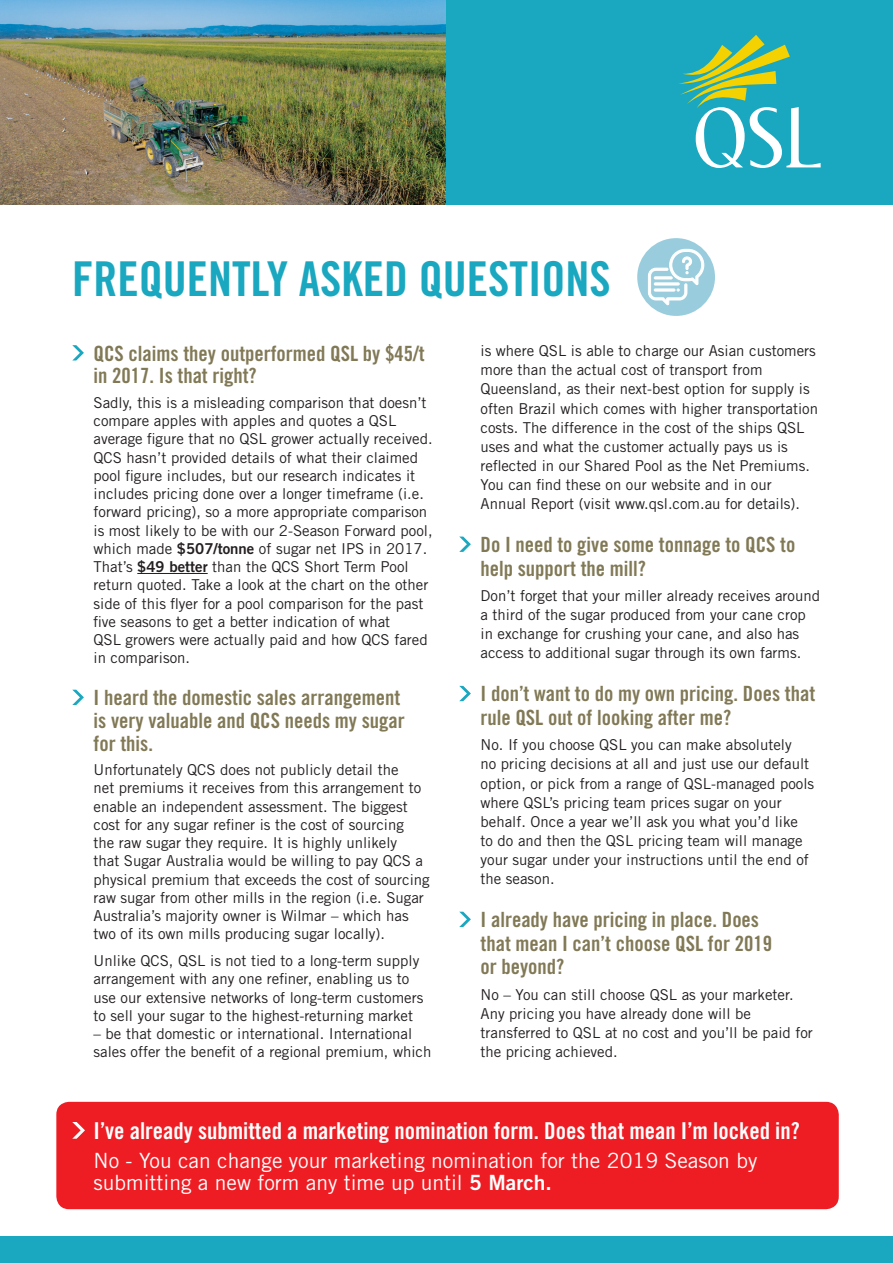
<style>
.page{position:relative;width:893px;height:1263px;background:#fff}
.page>*{position:absolute;margin:0;border:0;box-sizing:border-box;transform-origin:0 0}
.t1{font:48px "Trade Gothic Bold Cond Twenty";color:#1aa7c0}
.t2{font:23.25px "Trade Gothic Bold Cond Twenty";color:#fff}
.t3{font:21px/23.7px "Trade Gothic Bold Cond Twenty";color:#817956}
.t4{font:21px/22.5px "Trade Gothic";color:#fff}
.t5{font:15px/18.3px "Trade Gothic";color:#231f20}
.s1{font-family:"Trade Gothic Bold Two"}
</style>
<div class="page">
<img style="left:0;top:0;width:446px;height:204px">
<div style="left:0;top:1237px;width:893px;height:26px;background:#1aa7c0"></div>
<hr style="left:137px;top:573px;width:71px;height:1px;background:#231f20">
<svg style="left:72px;top:345px;width:12px;height:15px"></svg>
<svg style="left:72px;top:690px;width:12px;height:15px"></svg>
<svg style="left:459px;top:537px;width:12px;height:15px"></svg>
<svg style="left:459px;top:686px;width:12px;height:15px"></svg>
<svg style="left:459px;top:912px;width:12px;height:15px"></svg>
<div style="left:446px;top:0;width:447px;height:204px;background:#1aa7c0"></div>
<svg style="left:679px;top:35px;width:142px;height:133px"></svg>
<div style="left:637px;top:238px;width:78px;height:78px;background:#99cddd;border-radius:50%"></div>
<svg style="left:648px;top:249px;width:56px;height:56px"></svg>
<div style="left:56px;top:1102px;width:783px;height:107px;background:#ee1d23;border-radius:13px"></div>
<svg style="left:72px;top:1122px;width:13px;height:17px"></svg>
<h1 class="t1" style="left:72px;top:250px;width:540px">FREQUENTLY ASKED QUESTIONS</h1>
<h3 class="t3" style="left:94px;top:341px;width:333px;line-height:22.8px">QCS claims they outperformed QSL by $45/t in 2017. Is that right?</h3>
<p class="t5" style="left:94px;top:393px;width:341px">Sadly, this is a misleading comparison that doesn’t compare apples with apples and quotes a QSL average figure that no QSL grower actually received.<br>QCS hasn’t provided details of what their claimed pool figure includes, but our research indicates it includes pricing done over a longer timeframe (i.e. forward pricing), so a more appropriate comparison is most likely to be with our 2-Season Forward pool, which made <span class="s1">$507/tonne</span> of sugar net IPS in 2017.<br>That’s <span class="s1">$49 better</span> than the QCS Short Term Pool return quoted. Take a look at the chart on the other side of this flyer for a pool comparison for the past five seasons to get a better indication of what<br>QSL growers were actually paid and how QCS fared in comparison.</p>
<h3 class="t3" style="left:94px;top:686px;width:313px;line-height:22.8px">I heard the domestic sales arrangement is very valuable and QCS needs my sugar for this.</h3>
<p class="t5" style="left:94px;top:760px;width:338px">Unfortunately QCS does not publicly detail the<br>net premiums it receives from this arrangement to enable an independent assessment. The biggest cost for any sugar refiner is the cost of sourcing<br>the raw sugar they require. It is highly unlikely<br>that Sugar Australia would be willing to pay QCS a physical premium that exceeds the cost of sourcing raw sugar from other mills in the region (i.e. Sugar Australia’s majority owner is Wilmar – which has two of its own mills producing sugar locally).</p>
<p class="t5" style="left:94px;top:951px;width:331px">Unlike QCS, QSL is not tied to a long-term supply arrangement with any one refiner, enabling us to use our extensive networks of long-term customers to sell your sugar to the highest-returning market</p>
<p class="t5" style="left:94px;top:1024px;width:339px">– be that domestic or international. International sales offer the benefit of a regional premium, which</p>
<p class="t5" style="left:480px;top:341px;width:339px;line-height:19px">is where QSL is able to charge our Asian customers more than the actual cost of transport from Queensland, as their next-best option for supply is often Brazil which comes with higher transportation costs. The difference in the cost of the ships QSL uses and what the customer actually pays us is reflected in our Shared Pool as the Net Premiums.<br>You can find these on our website and in our Annual Report (visit www.qsl.com.au for details).</p>
<h3 class="t3" style="left:480px;top:532px;width:316px">Do I need to give some tonnage to QCS to help support the mill?</h3>
<p class="t5" style="left:480px;top:586px;width:341px;line-height:19.2px">Don’t forget that your miller already receives around a third of the sugar produced from your cane crop in exchange for crushing your cane, and also has access to additional sugar through its own farms.</p>
<h3 class="t3" style="left:480px;top:682px;width:336px">I don’t want to do my own pricing. Does that rule QSL out of looking after me?</h3>
<p class="t5" style="left:480px;top:735px;width:335px;line-height:19.2px">No. If you choose QSL you can make absolutely<br>no pricing decisions at all and just use our default option, or pick from a range of QSL-managed pools where QSL’s pricing team prices sugar on your behalf. Once a year we’ll ask you what you’d like to do and then the QSL pricing team will manage your sugar under your instructions until the end of the season.</p>
<h3 class="t3" style="left:480px;top:907px;width:293px">I already have pricing in place. Does that mean I can’t choose QSL for 2019 or beyond?</h3>
<p class="t5" style="left:480px;top:985px;width:334px;line-height:19.2px">No – You can still choose QSL as your marketer.<br>Any pricing you have already done will be transferred to QSL at no cost and you’ll be paid for the pricing achieved.</p>
<h2 class="t2" style="left:94px;top:1116px;width:708px">I’ve already submitted a marketing nomination form. Does that mean I’m locked in?</h2>
<h3 class="t4" style="left:94px;top:1148px;width:665px">No - You can change your marketing nomination for the 2019 Season by submitting a new form any time up until <span class="s1">5 March.</span></h3>
</div>
